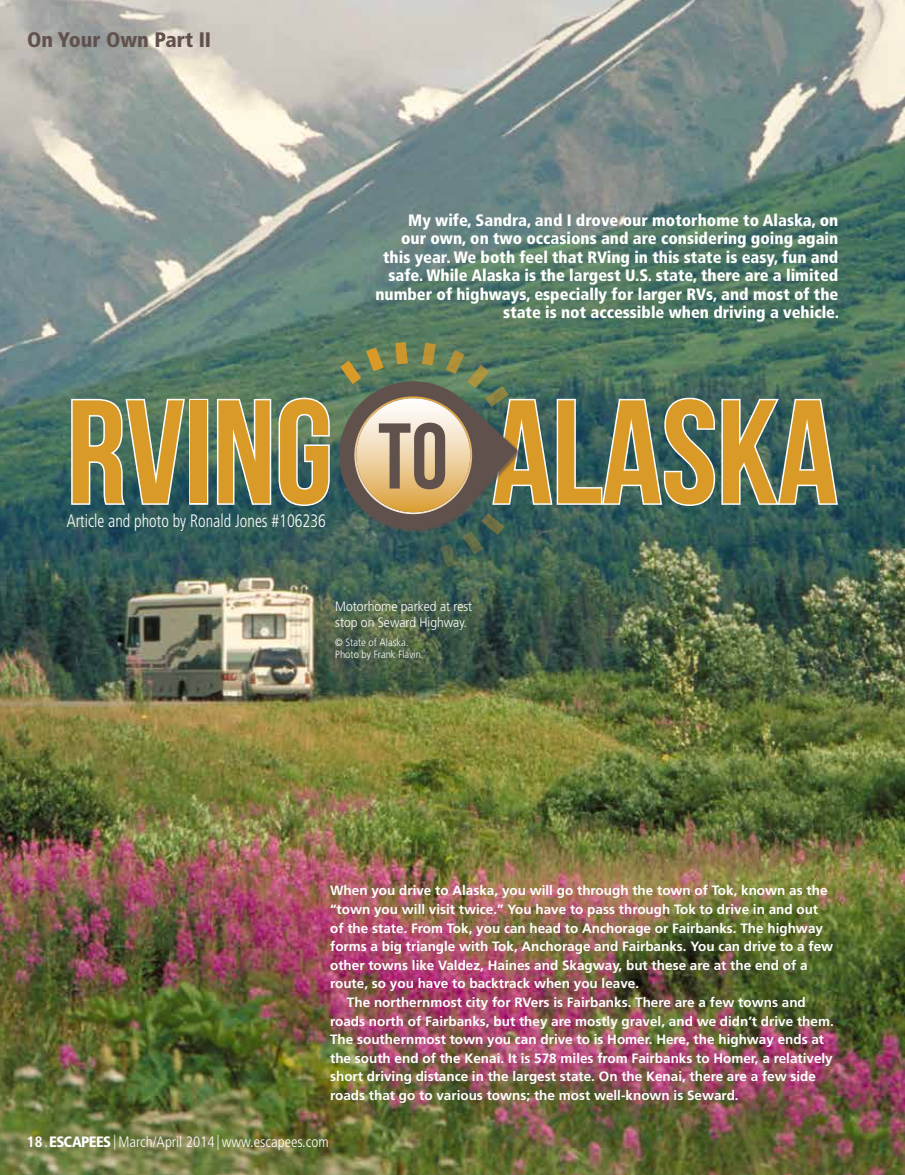
<style>
.page{position:relative;width:905px;height:1175px;background:#fff}
.page>*{position:absolute;margin:0;border:0;box-sizing:border-box;transform-origin:0 0}
.t1{font:147px "Bebas Neue";color:#d99a28}
.t2{font:93px "Bebas Neue";color:#61514d}
.t3{font:900 condensed 21px "Frutiger";color:#61514d}
.t4{font:300 condensed 18px "Frutiger";color:#fff;scale:.9 1}
.t5{font:900 condensed 16.5px/18.5px "Frutiger";color:#fff;text-align:right}
.t6{font:300 condensed 15px "Frutiger";color:#fff}
.t7{font:700 13.5px "Frutiger";color:#fff}
.t8{font:300 13.5px/16.5px "Frutiger";color:#fff;scale:.9 1}
.t9{font:300 10.5px/12px "Frutiger";color:#fff;scale:.9 1}
.s1{font-weight:700}
.s2{font-weight:900}
</style>
<div class="page">
<img style="left:0;top:0;width:904px;height:1174px">
<svg style="left:70px;top:397px;width:117px;height:110px"></svg>
<div style="left:189px;top:399px;width:19px;height:106px;border:3px solid #fff"></div>
<svg style="left:215px;top:342px;width:624px;height:231px;background:#5a7668"></svg>
<h3 class="t3" style="left:27px;top:27px;width:186px">On Your Own Part II</h3>
<p class="t5" style="left:375px;top:211px;width:465px">My wife, Sandra, and I drove our motorhome to Alaska, on<br>our own, on two occasions and are considering going again this year. We both feel that RVing in this state is easy, fun and safe. While Alaska is the largest U.S. state, there are a limited number of highways, especially for larger RVs, and most of the state is not accessible when driving a vehicle.</p>
<h1 class="t1" style="left:67px;top:372px;width:772px">RVING ALASKA</h1>
<h3 class="t4" style="left:67px;top:510px;width:289px">Article and photo by Ronald Jones #106236</h3>
<h2 class="t2" style="left:378px;top:405px;width:71px">TO</h2>
<p class="t8" style="left:335px;top:598px;width:154px">Motorhome parked at rest stop on Seward Highway.</p>
<p class="t9" style="left:335px;top:637px;width:100px">© State of Alaska.<br>Photo by Frank Flavin.</p>
<p class="t7" style="left:330px;top:882px;width:499px">When you drive to Alaska, you will go through the town of Tok, known as the</p>
<p class="t7" style="left:330px;top:901px;width:489px">“town you will visit twice.” You have to pass through Tok to drive in and out</p>
<p class="t7" style="left:330px;top:920px;width:494px">of the state. From Tok, you can head to Anchorage or Fairbanks. The highway</p>
<p class="t7" style="left:330px;top:938px;width:504px">forms a big triangle with Tok, Anchorage and Fairbanks. You can drive to a few</p>
<p class="t7" style="left:330px;top:957px;width:479px">other towns like Valdez, Haines and Skagway, but these are at the end of a</p>
<p class="t7" style="left:330px;top:975px;width:310px">route, so you have to backtrack when you leave.</p>
<p class="t7" style="left:347px;top:994px;width:460px">The northernmost city for RVers is Fairbanks. There are a few towns and</p>
<p class="t7" style="left:330px;top:1013px;width:505px">roads north of Fairbanks, but they are mostly gravel, and we didn’t drive them.</p>
<p class="t7" style="left:330px;top:1031px;width:495px">The southernmost town you can drive to is Homer. Here, the highway ends at</p>
<p class="t7" style="left:330px;top:1050px;width:504px">the south end of the Kenai. It is 578 miles from Fairbanks to Homer, a relatively</p>
<p class="t7" style="left:330px;top:1068px;width:487px">short driving distance in the largest state. On the Kenai, there are a few side</p>
<p class="t7" style="left:330px;top:1087px;width:410px">roads that go to various towns; the most well-known is Seward.</p>
<p class="t6" style="left:27px;top:1133px;width:303px"><span class="s1">18</span>.<span class="s2">ESCAPEES</span>|March/April 2014 |www.escapees.com</p>
</div>
